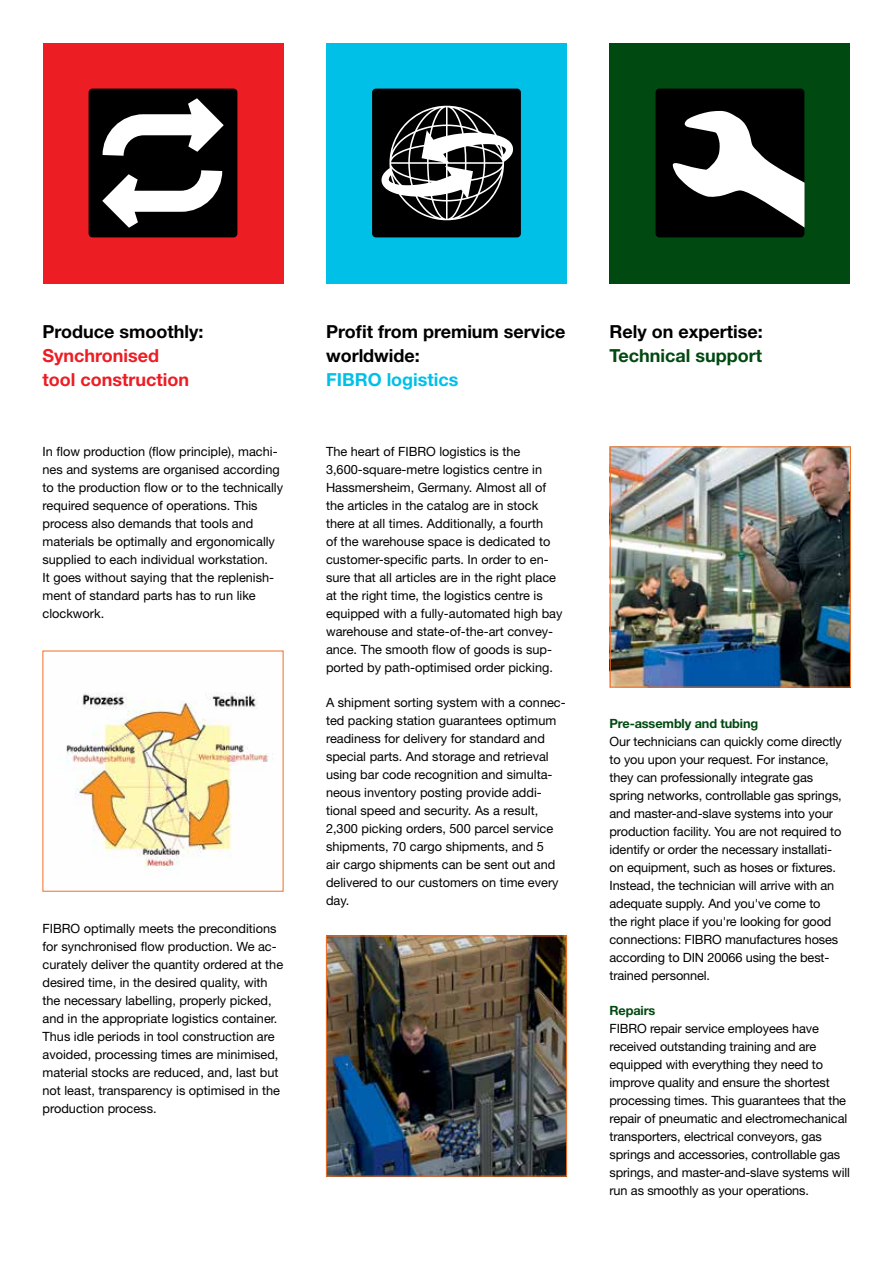
<style>
.page{position:relative;width:893px;height:1263px;background:#fff}
.page>*{position:absolute;margin:0;border:0;box-sizing:border-box;transform-origin:0 0}
.t1{font:700 18px/24px "Helvetica Neue LT Pro";color:#000}
.t2{font:700 18px/24px "Helvetica Neue LT Pro";color:#ed1d24}
.t3{font:700 18px "Helvetica Neue LT Pro";color:#004910}
.t4{font:700 18px "Helvetica Neue LT Pro";color:#00c0e8}
.t5{font:12.75px/18px "Helvetica Neue LT Pro";color:#000}
.t6{font:700 12.75px "Helvetica Neue LT Pro";letter-spacing:-.01em;color:#004910}
</style>
<div class="page">
<img style="left:66px;top:692px;width:202px;height:178px">
<img style="left:328px;top:937px;width:237px;height:237px">
<div style="left:326px;top:935px;width:241px;height:241px;border:1px solid #f36f21"></div>
<img style="left:612px;top:448px;width:237px;height:237px">
<div style="left:610px;top:446px;width:241px;height:241px;border:1px solid #f36f21"></div>
<div style="left:43px;top:43px;width:240px;height:240px;background:#ed1d24"></div>
<div style="left:609px;top:43px;width:241px;height:240px;background:#004910"></div>
<div style="left:326px;top:43px;width:241px;height:240px;background:#00c0e8"></div>
<div style="left:656px;top:89px;width:148px;height:148px;background:#000;border-radius:4px"></div>
<svg style="left:673px;top:111px;width:131px;height:116px"></svg>
<div style="left:89px;top:89px;width:148px;height:148px;background:#000;border-radius:4px"></div>
<svg style="left:102px;top:98px;width:122px;height:130px"></svg>
<div style="left:372px;top:89px;width:149px;height:148px;background:#000;border-radius:4px"></div>
<svg style="left:381px;top:106px;width:132px;height:114px"></svg>
<h1 class="t1" style="left:43px;top:319px;width:162px">Produce smoothly:</h1>
<h1 class="t2" style="left:43px;top:343px;width:148px">Synchronised tool construction</h1>
<p class="t5" style="left:43px;top:442px;width:242px">In flow production (flow principle), machi&shy;nes and systems are organised according to the production flow or to the technically required sequence of operations. This process also demands that tools and materials be optimally and ergonomically supplied to each individual workstation.<br>It goes without saying that the replenish&shy;ment of standard parts has to run like clockwork.</p>
<p class="t5" style="left:43px;top:919px;width:242px">FIBRO optimally meets the preconditions for synchronised flow production. We ac&shy;curately deliver the quantity ordered at the desired time, in the desired quality, with the necessary labelling, properly picked, and in the appropriate logistics container.<br>Thus idle periods in tool construction are avoided, processing times are minimised, material stocks are reduced, and, last but not least, transparency is optimised in the production process.</p>
<h1 class="t1" style="left:326px;top:319px;width:241px">Profit from premium service worldwide:</h1>
<h1 class="t4" style="left:326px;top:368px;width:134px">FIBRO logistics</h1>
<p class="t5" style="left:326px;top:442px;width:238px">The heart of FIBRO logistics is the 3,600-square-metre logistics centre in Hassmersheim, Germany. Almost all of the articles in the catalog are in stock there at all times. Additionally, a fourth<br>of the warehouse space is dedicated to customer-specific parts. In order to en&shy;sure that all articles are in the right place at the right time, the logistics centre is equipped with a fully-automated high bay warehouse and state-of-the-art convey&shy;ance. The smooth flow of goods is sup&shy;ported by path-optimised order picking.</p>
<p class="t5" style="left:326px;top:693px;width:241px">A shipment sorting system with a connec&shy;ted packing station guarantees optimum readiness for delivery for standard and special parts. And storage and retrieval using bar code recognition and simulta&shy;neous inventory posting provide addi&shy;tional speed and security. As a result, 2,300 picking orders, 500 parcel service shipments, 70 cargo shipments, and 5<br>air cargo shipments can be sent out and delivered to our customers on time every day.</p>
<h1 class="t1" style="left:609px;top:319px;width:155px">Rely on expertise:</h1>
<h1 class="t3" style="left:609px;top:344px;width:154px">Technical support</h1>
<p class="t6" style="left:609px;top:715px;width:150px">Pre-assembly and tubing</p>
<p class="t5" style="left:609px;top:732px;width:234px">Our technicians can quickly come directly to you upon your request. For instance, they can professionally integrate gas spring networks, controllable gas springs, and master-and-slave systems into your production facility. You are not required to identify or order the necessary installati&shy;on equipment, such as hoses or fixtures.<br>Instead, the technician will arrive with an adequate supply. And you've come to<br>the right place if you're looking for good connections: FIBRO manufactures hoses according to DIN 20066 using the best&shy;trained personnel.</p>
<p class="t6" style="left:609px;top:1002px;width:47px">Repairs</p>
<p class="t5" style="left:609px;top:1019px;width:242px">FIBRO repair service employees have received outstanding training and are equipped with everything they need to improve quality and ensure the shortest processing times. This guarantees that the repair of pneumatic and electromechanical transporters, electrical conveyors, gas springs and accessories, controllable gas springs, and master-and-slave systems will run as smoothly as your operations.</p>
</div>
